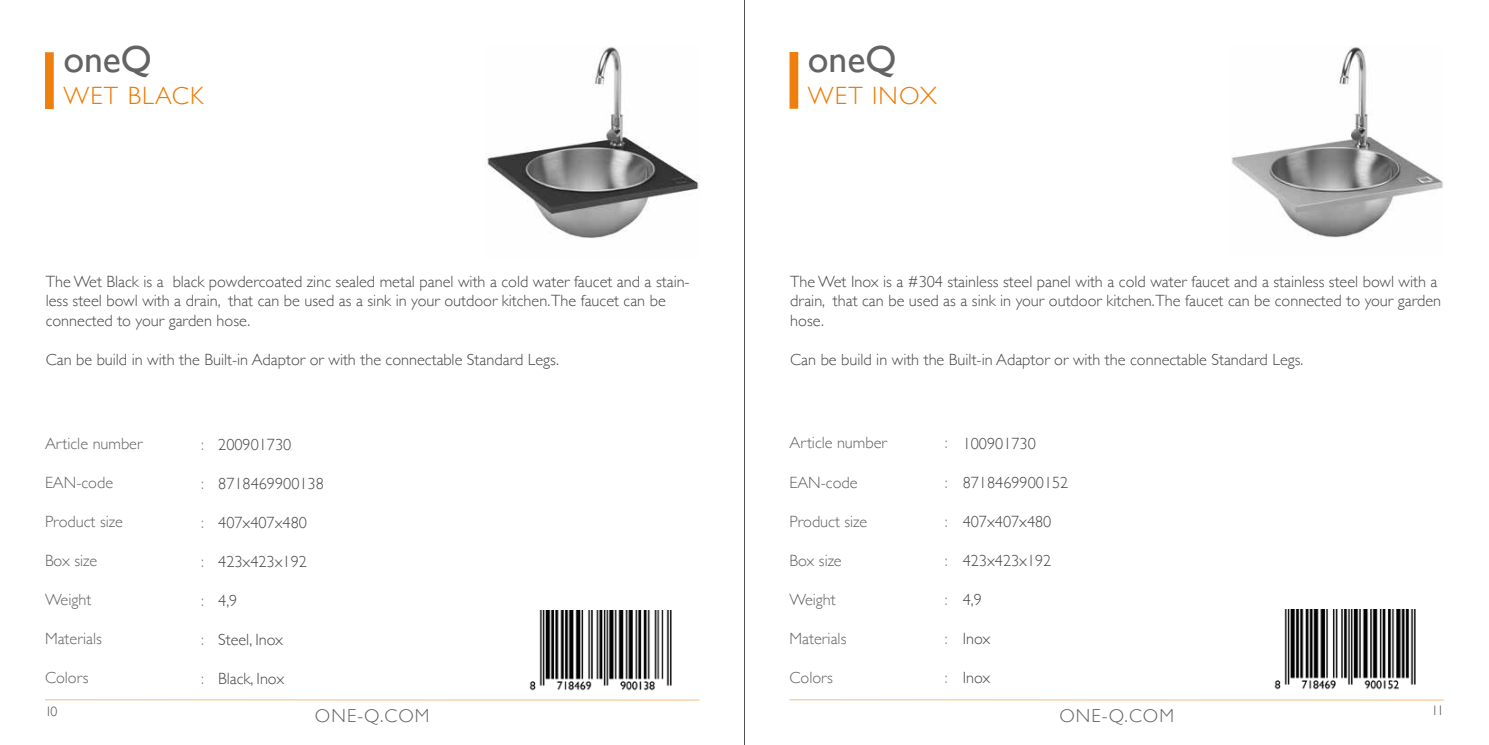
<style>
.page{position:relative;width:1489px;height:745px;background:#fff}
.page>*{position:absolute;margin:0;border:0;box-sizing:border-box;transform-origin:0 0}
.t1{font:37.62px "Gill Sans";color:#646363}
.t2{font:300 25px "Gill Sans";letter-spacing:.05em;color:#ef7900}
.t3{font:300 18.75px "Gill Sans";letter-spacing:.06em;color:#646363}
.t4{font:300 16.25px/19.5px "Gill Sans";color:#474746}
.t5{font:300 16.25px "Gill Sans";color:#646363}
.t6{font:300 16.25px "Gill Sans";color:#7d7d7c}
.t7{font:300 13.75px "Gill Sans";color:#4a4a49}
</style>
<div class="page">
<hr style="left:45px;top:699px;width:654px;height:1px;background:#ef7900">
<hr style="left:789px;top:699px;width:654px;height:1px;background:#ef7900">
<hr style="left:744px;top:0;width:1px;height:744px;background:#474746">
<img style="left:485px;top:47px;width:214px;height:192px">
<div style="left:45px;top:52px;width:9px;height:57px;background:#ef7f0d"></div>
<img style="left:1231px;top:47px;width:212px;height:191px">
<div style="left:789px;top:52px;width:9px;height:57px;background:#ef7f0d"></div>
<img style="left:529px;top:610px;width:143px;height:81px">
<img style="left:1274px;top:609px;width:142px;height:81px">
<h1 class="t1" style="left:63px;top:37px;width:90px">oneQ</h1>
<h2 class="t2" style="left:63px;top:76px;width:141px">WET BLACK</h2>
<p class="t4" style="left:46px;top:271px;width:645px">The Wet Black is a black powdercoated zinc sealed metal panel with a cold water faucet and a stain&shy;less steel bowl with a drain, that can be used as a sink in your outdoor kitchen.The faucet can be connected to your garden hose.</p>
<p class="t4" style="left:46px;top:349px;width:514px">Can be build in with the Built-in Adaptor or with the connectable Standard Legs.</p>
<p class="t5" style="left:45px;top:430px;width:99px">Article number</p>
<p class="t5" style="left:45px;top:469px;width:70px">EAN-code</p>
<p class="t5" style="left:45px;top:508px;width:79px">Product size</p>
<p class="t5" style="left:45px;top:547px;width:54px">Box size</p>
<p class="t5" style="left:45px;top:586px;width:48px">Weight</p>
<p class="t5" style="left:45px;top:625px;width:58px">Materials</p>
<p class="t5" style="left:45px;top:664px;width:45px">Colors</p>
<p class="t6" style="left:201px;top:431px;width:4px">:</p>
<p class="t6" style="left:201px;top:470px;width:4px">:</p>
<p class="t6" style="left:201px;top:509px;width:4px">:</p>
<p class="t6" style="left:201px;top:548px;width:4px">:</p>
<p class="t6" style="left:201px;top:587px;width:4px">:</p>
<p class="t6" style="left:201px;top:626px;width:4px">:</p>
<p class="t6" style="left:201px;top:665px;width:4px">:</p>
<p class="t4" style="left:218px;top:433px;width:75px">200901730</p>
<p class="t4" style="left:218px;top:472px;width:107px">8718469900138</p>
<p class="t4" style="left:218px;top:511px;width:90px">407x407x480</p>
<p class="t4" style="left:218px;top:550px;width:90px">423x423x192</p>
<p class="t4" style="left:218px;top:589px;width:21px">4,9</p>
<p class="t4" style="left:218px;top:628px;width:66px">Steel, Inox</p>
<p class="t4" style="left:218px;top:667px;width:68px">Black, Inox</p>
<h1 class="t1" style="left:807px;top:37px;width:90px">oneQ</h1>
<h2 class="t2" style="left:807px;top:76px;width:131px">WET INOX</h2>
<p class="t4" style="left:790px;top:271px;width:652px">The Wet Inox is a #304 stainless steel panel with a cold water faucet and a stainless steel bowl with a drain, that can be used as a sink in your outdoor kitchen.The faucet can be connected to your garden hose.</p>
<p class="t4" style="left:790px;top:349px;width:514px">Can be build in with the Built-in Adaptor or with the connectable Standard Legs.</p>
<p class="t5" style="left:789px;top:430px;width:99px">Article number</p>
<p class="t5" style="left:789px;top:469px;width:70px">EAN-code</p>
<p class="t5" style="left:789px;top:508px;width:79px">Product size</p>
<p class="t5" style="left:789px;top:547px;width:54px">Box size</p>
<p class="t5" style="left:789px;top:586px;width:48px">Weight</p>
<p class="t5" style="left:789px;top:625px;width:58px">Materials</p>
<p class="t5" style="left:789px;top:664px;width:45px">Colors</p>
<p class="t6" style="left:944px;top:430px;width:4px">:</p>
<p class="t6" style="left:944px;top:469px;width:4px">:</p>
<p class="t6" style="left:944px;top:508px;width:4px">:</p>
<p class="t6" style="left:944px;top:547px;width:4px">:</p>
<p class="t6" style="left:944px;top:586px;width:4px">:</p>
<p class="t6" style="left:944px;top:625px;width:4px">:</p>
<p class="t6" style="left:944px;top:664px;width:4px">:</p>
<p class="t4" style="left:962px;top:433px;width:75px">100901730</p>
<p class="t4" style="left:962px;top:472px;width:107px">8718469900152</p>
<p class="t4" style="left:962px;top:511px;width:90px">407x407x480</p>
<p class="t4" style="left:962px;top:550px;width:90px">423x423x192</p>
<p class="t4" style="left:962px;top:589px;width:21px">4,9</p>
<p class="t4" style="left:962px;top:628px;width:29px">Inox</p>
<p class="t4" style="left:962px;top:667px;width:29px">Inox</p>
<p class="t7" style="left:45px;top:700px;width:14px">10</p>
<p class="t7" style="left:1431px;top:699px;width:14px">11</p>
<p class="t3" style="left:315px;top:701px;width:116px">ONE-Q.COM</p>
<p class="t3" style="left:1059px;top:701px;width:116px">ONE-Q.COM</p>
</div>
